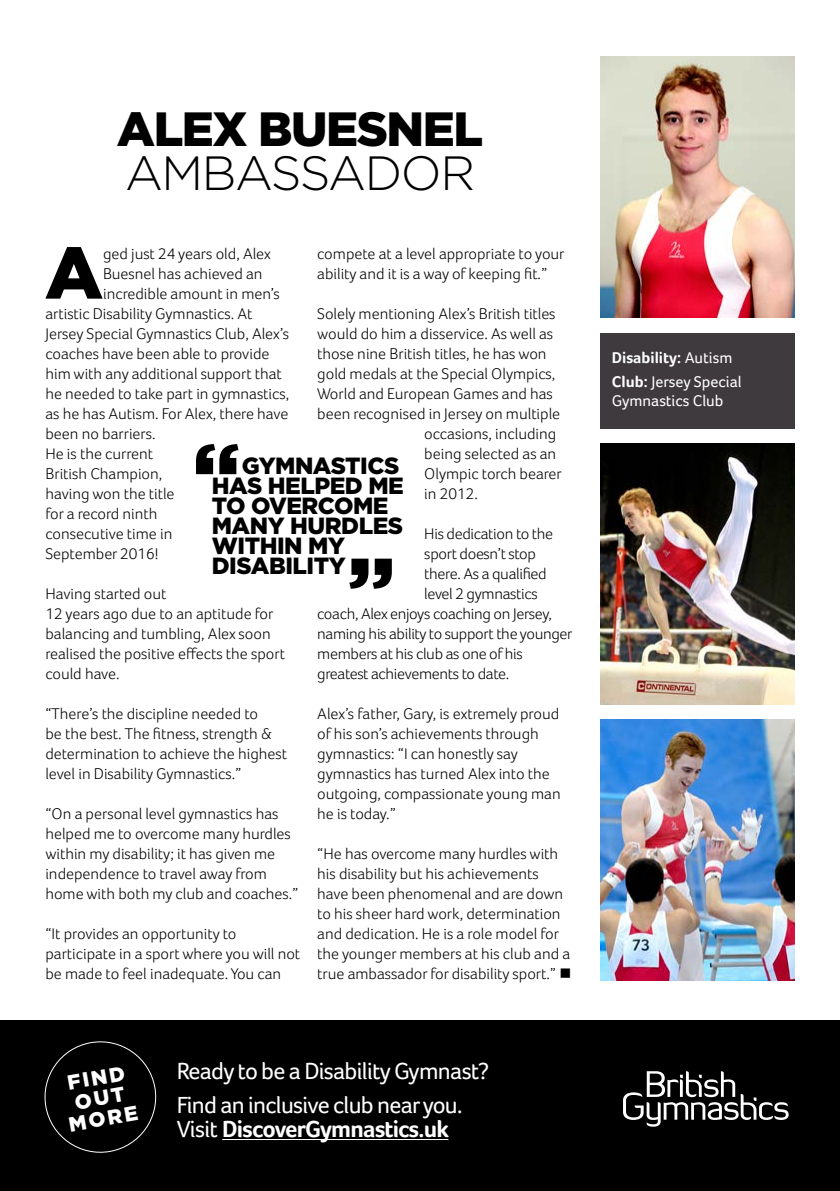
<style>
.page{position:relative;width:840px;height:1191px;background:#fff}
.page>*{position:absolute;margin:0;border:0;box-sizing:border-box;transform-origin:0 0}
.t1{font:900 73.2px "Gotham";color:#000}
.t2{font:900 48px "Gotham";letter-spacing:-.03em;color:#000}
.t3{font:300 48px "Gotham";letter-spacing:-.03em;color:#000}
.t4{font:24px/34px "Foco";letter-spacing:-.03em;color:#fff}
.t5{font:700 24px "Foco";letter-spacing:-.03em;color:#fff}
.t6{font:900 23.4px/20px "Gotham";letter-spacing:-.02em;color:#000}
.t7{font:900 20.6px/20.6px "Gotham";color:#fff;text-align:center}
.t8{font:300 16px/20px "Foco";color:#000}
.t9{font:300 16px "Foco";letter-spacing:-.02em;color:#000}
.t10{font:16px/24px "Foco";color:#fff}
.s1{font-weight:400}
.s2{font-weight:700}
</style>
<div class="page">
<img style="left:600px;top:719px;width:194px;height:261px">
<img style="left:600px;top:57px;width:194px;height:260px">
<div style="left:600px;top:333px;width:194px;height:95px;background:#3e3a3d"></div>
<svg style="left:349px;top:558px;width:42px;height:31px"></svg>
<svg style="left:196px;top:444px;width:42px;height:30px"></svg>
<img style="left:600px;top:443px;width:194px;height:261px">
<div style="left:0;top:1020px;width:839px;height:171px;background:#000"></div>
<svg style="left:623px;top:1071px;width:165px;height:55px"></svg>
<hr style="left:222px;top:1139px;width:226px;height:1px;background:#fff">
<svg style="left:44px;top:1041px;width:113px;height:112px"></svg>
<h2 class="t2" style="left:117px;top:96px;width:367px">ALEX BUESNEL</h2>
<h2 class="t3" style="left:125px;top:143px;width:351px">AMBASSADOR</h2>
<h1 class="t1" style="left:45px;top:222px;width:60px">A</h1>
<p class="t8" style="left:103px;top:243px;width:169px">ged just 24 years old, Alex</p>
<p class="t8" style="left:317px;top:243px;width:249px">compete at a level appropriate to your ability and it is a way of keeping fit.”</p>
<p class="t8" style="left:317px;top:303px;width:240px">Solely mentioning Alex’s British titles</p>
<p class="t8" style="left:317px;top:323px;width:237px">would do him a disservice. As well as</p>
<p class="t8" style="left:317px;top:343px;width:231px">those nine British titles, he has won</p>
<p class="t8" style="left:317px;top:363px;width:239px">gold medals at the Special Olympics,</p>
<p class="t8" style="left:317px;top:383px;width:237px">World and European Games and has</p>
<p class="t8" style="left:317px;top:403px;width:244px">been recognised in Jersey on multiple</p>
<p class="t8" style="left:424px;top:423px;width:133px">occasions, including</p>
<p class="t8" style="left:424px;top:443px;width:133px">being selected as an</p>
<p class="t8" style="left:424px;top:463px;width:139px">Olympic torch bearer</p>
<p class="t8" style="left:424px;top:483px;width:55px">in 2012.</p>
<p class="t9" style="left:424px;top:524px;width:130px">His dedication to the</p>
<p class="t9" style="left:424px;top:544px;width:113px">sport doesn’t stop</p>
<p class="t9" style="left:424px;top:564px;width:124px">there. As a qualified</p>
<p class="t9" style="left:424px;top:584px;width:115px">level 2 gymnastics</p>
<p class="t9" style="left:317px;top:604px;width:236px">coach, Alex enjoys coaching on Jersey,</p>
<p class="t9" style="left:317px;top:624px;width:256px">naming his ability to support the younger</p>
<p class="t9" style="left:317px;top:644px;width:207px">members at his club as one of his</p>
<p class="t9" style="left:317px;top:664px;width:193px">greatest achievements to date.</p>
<p class="t8" style="left:317px;top:703px;width:245px">Alex’s father, Gary, is extremely proud of his son’s achievements through gymnastics: “I can honestly say gymnastics has turned Alex into the outgoing, compassionate young man he is today.”</p>
<p class="t8" style="left:317px;top:843px;width:255px">“He has overcome many hurdles with his disability but his achievements have been phenomenal and are down to his sheer hard work, determination and dedication. He is a role model for the younger members at his club and a true ambassador for disability sport.” ■</p>
<p class="t8" style="left:103px;top:263px;width:161px">Buesnel has achieved an</p>
<p class="t8" style="left:103px;top:283px;width:178px">incredible amount in men’s</p>
<p class="t8" style="left:45px;top:303px;width:208px">artistic Disability Gymnastics. At</p>
<p class="t8" style="left:45px;top:323px;width:245px">Jersey Special Gymnastics Club, Alex’s</p>
<p class="t8" style="left:45px;top:343px;width:225px">coaches have been able to provide</p>
<p class="t8" style="left:45px;top:363px;width:238px">him with any additional support that</p>
<p class="t8" style="left:45px;top:383px;width:245px">he needed to take part in gymnastics,</p>
<p class="t8" style="left:45px;top:403px;width:244px">as he has Autism. For Alex, there have</p>
<p class="t8" style="left:45px;top:423px;width:112px">been no barriers.</p>
<p class="t8" style="left:45px;top:443px;width:109px">He is the current</p>
<p class="t8" style="left:45px;top:463px;width:118px">British Champion,</p>
<p class="t8" style="left:45px;top:483px;width:130px">having won the title</p>
<p class="t8" style="left:45px;top:503px;width:114px">for a record ninth</p>
<p class="t8" style="left:45px;top:523px;width:128px">consecutive time in</p>
<p class="t8" style="left:45px;top:543px;width:115px">September 2016!</p>
<p class="t8" style="left:45px;top:583px;width:241px">Having started out<br>12 years ago due to an aptitude for balancing and tumbling, Alex soon realised the positive effects the sport could have.</p>
<p class="t8" style="left:45px;top:703px;width:243px">“There’s the discipline needed to<br>be the best. The fitness, strength &amp; determination to achieve the highest level in Disability Gymnastics.”</p>
<p class="t8" style="left:45px;top:803px;width:254px">“On a personal level gymnastics has helped me to overcome many hurdles within my disability; it has given me independence to travel away from home with both my club and coaches.”</p>
<p class="t8" style="left:45px;top:923px;width:256px">“It provides an opportunity to participate in a sport where you will not be made to feel inadequate. You can</p>
<h3 class="t6" style="left:212px;top:456px;width:193px;text-indent:30px">GYMNASTICS<br>HAS HELPED ME<br>TO OVERCOME<br>MANY HURDLES<br>WITHIN MY<br>DISABILITY</h3>
<p class="t7" style="left:60px;top:1073px;width:71px;rotate:-10deg">FIND<br>OUT<br>MORE</p>
<h3 class="t4" style="left:177px;top:1053px;width:314px">Ready to be a Disability Gymnast?<br>Find an inclusive club near you.</h3>
<h3 class="t5" style="left:177px;top:1114px;width:274px"><span class="s1">Visit</span> DiscoverGymnastics.uk</h3>
<p class="t10" style="left:611px;top:346px;width:131px"><span class="s2">Disability:</span> Autism<br><span class="s2">Club:</span> Jersey Special</p>
<p class="t10" style="left:611px;top:389px;width:113px">Gymnastics Club</p>
</div>
